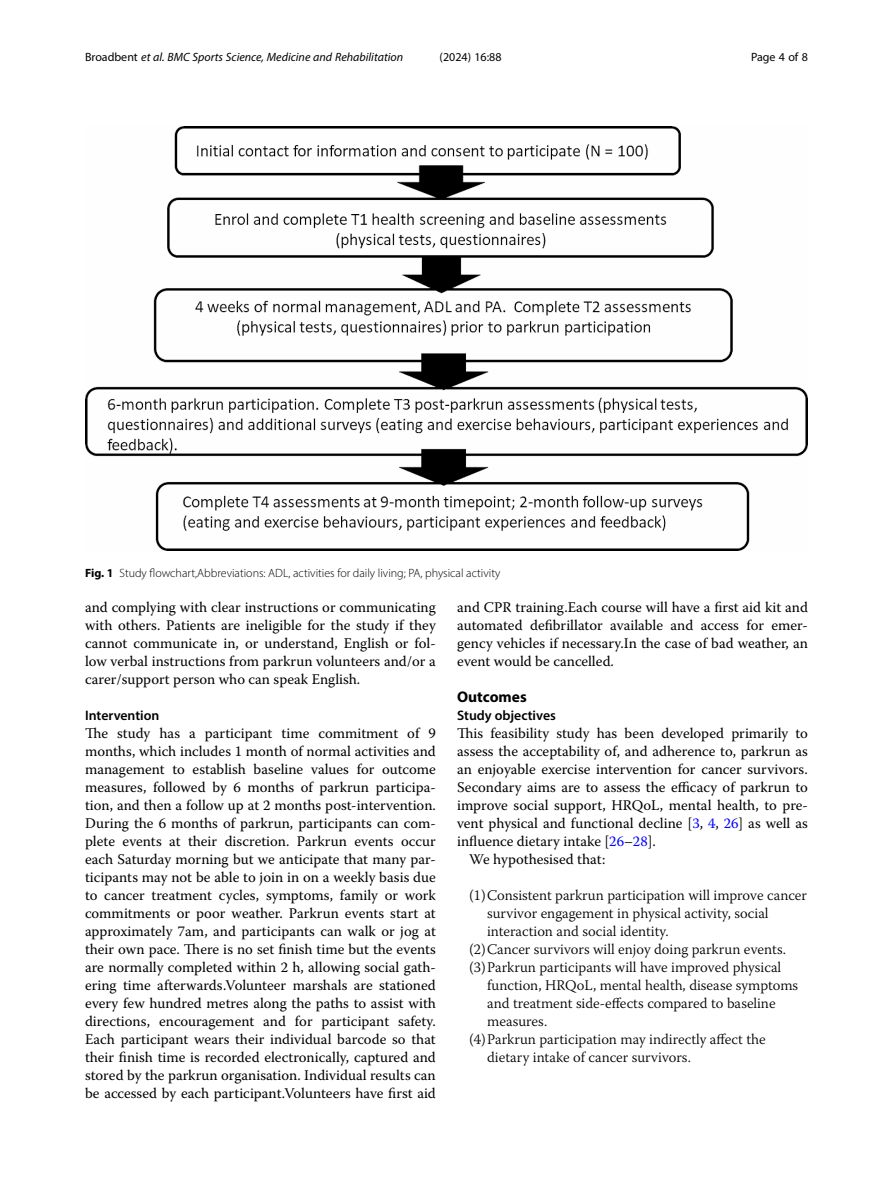
<style>
.page{position:relative;width:893px;height:1191px;background:#fff}
.page>*{position:absolute;margin:0;border:0;box-sizing:border-box;transform-origin:0 0}
.Head_1{font:700 15.45px "Myriad Pro";color:#000}
.Body_Text{font:14.7px/18px "Warnock Pro";color:#000;text-align:justify}
.Ordered_L1{font:300 14.7px/18px "Warnock Pro";color:#000}
.Body_Text_Indent{font:14.7px "Warnock Pro";color:#000}
.Head_2_After_1{font:600 13.8px "Myriad Pro";color:#000}
.Head_2{font:600 13.8px "Myriad Pro";color:#000}
.Figure_Caption{font:300 12px "Myriad Pro";color:#000}
.t1{font:italic 12px "Myriad Pro";color:#000}
.t2{font:12px "Myriad Pro";color:#000}
.s1{font-style:normal}
.s2{font-weight:700}
.s3{color:#00f}
</style>
<div class="page">
<img style="left:85px;top:126px;width:723px;height:424px">
<p class="t1" style="left:85px;top:50px;width:320px"><span class="s1">Broadbent</span> et al. BMC Sports Science, Medicine and Rehabilitation</p>
<p class="t2" style="left:440px;top:50px;width:63px">(2024) 16:88</p>
<p class="t2" style="left:751px;top:50px;width:58px">Page 4 of 8</p>
<p class="Figure_Caption" style="left:85px;top:566px;width:417px"><span class="s2">Fig. 1</span> Study flowchart,Abbreviations: ADL, activities for daily living; PA, physical activity</p>
<p class="Body_Text" style="left:85px;top:598px;width:352px">and complying with clear instructions or communicating with others. Patients are ineligible for the study if they cannot communicate in, or understand, English or fol&shy;low verbal instructions from parkrun volunteers and/or a carer/support person who can speak English.</p>
<p class="Head_2" style="left:85px;top:707px;width:76px">Intervention</p>
<p class="Body_Text" style="left:85px;top:724px;width:352px">The study has a participant time commitment of 9 months, which includes 1 month of normal activities and management to establish baseline values for outcome measures, followed by 6 months of parkrun participa&shy;tion, and then a follow up at 2 months post-intervention.<br>During the 6 months of parkrun, participants can com&shy;plete events at their discretion. Parkrun events occur each Saturday morning but we anticipate that many par&shy;ticipants may not be able to join in on a weekly basis due to cancer treatment cycles, symptoms, family or work commitments or poor weather. Parkrun events start at approximately 7am, and participants can walk or jog at their own pace. There is no set finish time but the events are normally completed within 2 h, allowing social gath&shy;ering time afterwards.Volunteer marshals are stationed every few hundred metres along the paths to assist with directions, encouragement and for participant safety.<br>Each participant wears their individual barcode so that their finish time is recorded electronically, captured and stored by the parkrun organisation. Individual results can be accessed by each participant.Volunteers have first aid</p>
<p class="Body_Text" style="left:457px;top:598px;width:352px">and CPR training.Each course will have a first aid kit and automated defibrillator available and access for emer&shy;gency vehicles if necessary.In the case of bad weather, an event would be cancelled.</p>
<p class="Head_1" style="left:457px;top:687px;width:71px">Outcomes</p>
<p class="Head_2_After_1" style="left:457px;top:707px;width:100px">Study objectives</p>
<p class="Body_Text" style="left:457px;top:724px;width:352px">This feasibility study has been developed primarily to assess the acceptability of, and adherence to, parkrun as an enjoyable exercise intervention for cancer survivors.<br>Secondary aims are to assess the efficacy of parkrun to improve social support, HRQoL, mental health, to pre&shy;vent physical and functional decline [<span class="s3">3</span>, <span class="s3">4</span>, <span class="s3">26</span>] as well as influence dietary intake [<span class="s3">26</span>–<span class="s3">28</span>].</p>
<p class="Body_Text_Indent" style="left:469px;top:850px;width:138px">We hypothesised that:</p>
<p class="Ordered_L1" style="left:487px;top:886px;width:321px;text-indent:-18px">(1)Consistent parkrun participation will improve cancer survivor engagement in physical activity, social interaction and social identity.</p>
<p class="Ordered_L1" style="left:469px;top:940px;width:319px">(2)Cancer survivors will enjoy doing parkrun events.</p>
<p class="Ordered_L1" style="left:487px;top:958px;width:313px;text-indent:-18px">(3)Parkrun participants will have improved physical function, HRQoL, mental health, disease symptoms and treatment side-effects compared to baseline measures.</p>
<p class="Ordered_L1" style="left:487px;top:1030px;width:280px;text-indent:-18px">(4)Parkrun participation may indirectly affect the dietary intake of cancer survivors.</p>
</div>
